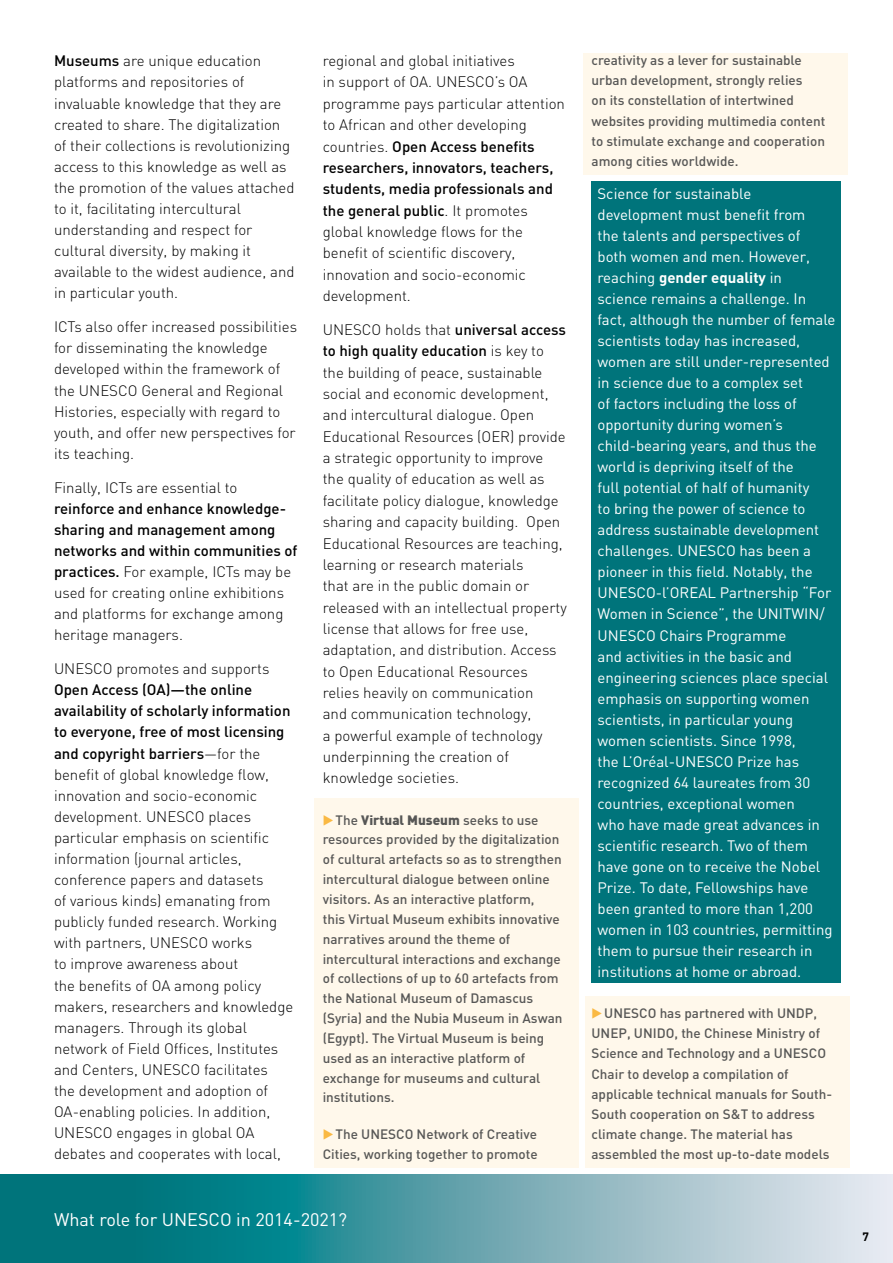
<style>
.page{position:relative;width:893px;height:1263px;background:#fff}
.page>*{position:absolute;margin:0;border:0;box-sizing:border-box;transform-origin:0 0}
.t1{font:18px "DIN";color:#fff}
.t2{font:300 15px/21.1px "DIN";color:#000}
.t3{font:15px/21px "DIN";color:#fff}
.t4{font:500 13.5px/19.8px "DIN";color:#575756}
.t5{font:700 12px "DIN";color:#000}
.s1{font-weight:500}
.s2{color:#fab943}
.s3{font-weight:900}
.s4{font-weight:700}
</style>
<div class="page">
<div style="left:315px;top:798px;width:264px;height:370px;background:#fff8eb"></div>
<div style="left:583px;top:53px;width:264px;height:121px;background:#fff8eb"></div>
<div style="left:585px;top:997px;width:264px;height:171px;background:#fff8eb"></div>
<div style="left:591px;top:181px;width:250px;height:801px;background:#00747b"></div>
<svg style="left:0;top:1175px;width:893px;height:88px;background:#5ba2aa"></svg>
<p class="t2" style="left:54px;top:50px;width:242px"><span class="s1">Museums</span> are unique education platforms and repositories of invaluable knowledge that they are created to share. The digitalization of their collections is revolutionizing access to this knowledge as well as the promotion of the values attached to it, facilitating intercultural understanding and respect for cultural diversity, by making it available to the widest audience, and in particular youth.</p>
<p class="t2" style="left:54px;top:316px;width:245px">ICTs also offer increased possibilities for disseminating the knowledge developed within the framework of the UNESCO General and Regional<br>Histories, especially with regard to youth, and offer new perspectives for its teaching.</p>
<p class="t2" style="left:54px;top:476px;width:185px">Finally, ICTs are essential to</p>
<p class="t2" style="left:54px;top:498px;width:245px"><span class="s1">reinforce and enhance knowledge&shy;sharing and management among networks and within communities of practices.</span> For example, ICTs may be used for creating online exhibitions and platforms for exchange among heritage managers.</p>
<p class="t2" style="left:54px;top:658px;width:217px">UNESCO promotes and supports</p>
<p class="t2" style="left:54px;top:679px;width:241px"><span class="s1">Open Access (OA)—the online availability of scholarly information to everyone, free of most licensing and copyright barriers</span>—for the benefit of global knowledge flow, innovation and socio-economic development. UNESCO places particular emphasis on scientific information (journal articles, conference papers and datasets<br>of various kinds) emanating from publicly funded research. Working with partners, UNESCO works<br>to improve awareness about<br>the benefits of OA among policy makers, researchers and knowledge managers. Through its global network of Field Offices, Institutes and Centers, UNESCO facilitates<br>the development and adoption of<br>OA-enabling policies. In addition,<br>UNESCO engages in global OA debates and cooperates with local,</p>
<p class="t2" style="left:323px;top:50px;width:244px">regional and global initiatives<br>in support of OA. UNESCO’s OA programme pays particular attention to African and other developing countries. <span class="s1">Open Access benefits researchers, innovators, teachers, students, media professionals and the general public</span>. It promotes global knowledge flows for the benefit of scientific discovery, innovation and socio-economic development.</p>
<p class="t2" style="left:323px;top:319px;width:246px">UNESCO holds that <span class="s1">universal access to high quality education</span> is key to the building of peace, sustainable social and economic development, and intercultural dialogue. Open Educational Resources (OER) provide a strategic opportunity to improve the quality of education as well as facilitate policy dialogue, knowledge sharing and capacity building. Open Educational Resources are teaching, learning or research materials<br>that are in the public domain or released with an intellectual property license that allows for free use, adaptation, and distribution. Access to Open Educational Resources relies heavily on communication<br>and communication technology,<br>a powerful example of technology underpinning the creation of knowledge societies.</p>
<p class="t4" style="left:323px;top:809px;width:241px"><span class="s2">▶</span>The <span class="s3">Virtual Museum</span> seeks to use resources provided by the digitalization of cultural artefacts so as to strengthen intercultural dialogue between online visitors. As an interactive platform,<br>this Virtual Museum exhibits innovative narratives around the theme of intercultural interactions and exchange of collections of up to 60 artefacts from the National Museum of Damascus (Syria) and the Nubia Museum in Aswan (Egypt). The Virtual Museum is being used as an interactive platform of exchange for museums and cultural institutions.</p>
<p class="t4" style="left:323px;top:1124px;width:216px"><span class="s2">▶</span>The UNESCO Network of Creative<br>Cities, working together to promote</p>
<p class="t1" style="left:54px;top:1208px;width:295px">What role for UNESCO in 2014-2021?</p>
<p class="t4" style="left:591px;top:50px;width:235px;line-height:20.2px">creativity as a lever for sustainable urban development, strongly relies<br>on its constellation of intertwined websites providing multimedia content to stimulate exchange and cooperation among cities worldwide.</p>
<p class="t3" style="left:597px;top:183px;width:239px">Science for sustainable development must benefit from<br>the talents and perspectives of<br>both women and men. However, reaching <span class="s4">gender equality</span> in science remains a challenge. In fact, although the number of female scientists today has increased, women are still under-represented in science due to a complex set<br>of factors including the loss of opportunity during women’s child-bearing years, and thus the world is depriving itself of the<br>full potential of half of humanity<br>to bring the power of science to address sustainable development challenges. UNESCO has been a pioneer in this field. Notably, the<br>UNESCO-l’OREAL Partnership “For<br>Women in Science”, the UNITWIN/<br>UNESCO Chairs Programme<br>and activities in the basic and engineering sciences place special emphasis on supporting women scientists, in particular young women scientists. Since 1998,<br>the L’Oréal-UNESCO Prize has recognized 64 laureates from 30 countries, exceptional women<br>who have made great advances in scientific research. Two of them have gone on to receive the Nobel<br>Prize. To date, Fellowships have been granted to more than 1,200 women in 103 countries, permitting them to pursue their research in institutions at home or abroad.</p>
<p class="t4" style="left:591px;top:1002px;width:242px;line-height:20.2px"><span class="s2">▶</span>UNESCO has partnered with UNDP, UNEP, UNIDO, the Chinese Ministry of Science and Technology and a UNESCO Chair to develop a compilation of applicable technical manuals for South-South cooperation on S&amp;T to address climate change. The material has assembled the most up-to-date models</p>
<p class="t5" style="left:863px;top:1229px;width:8px">7</p>
</div>
